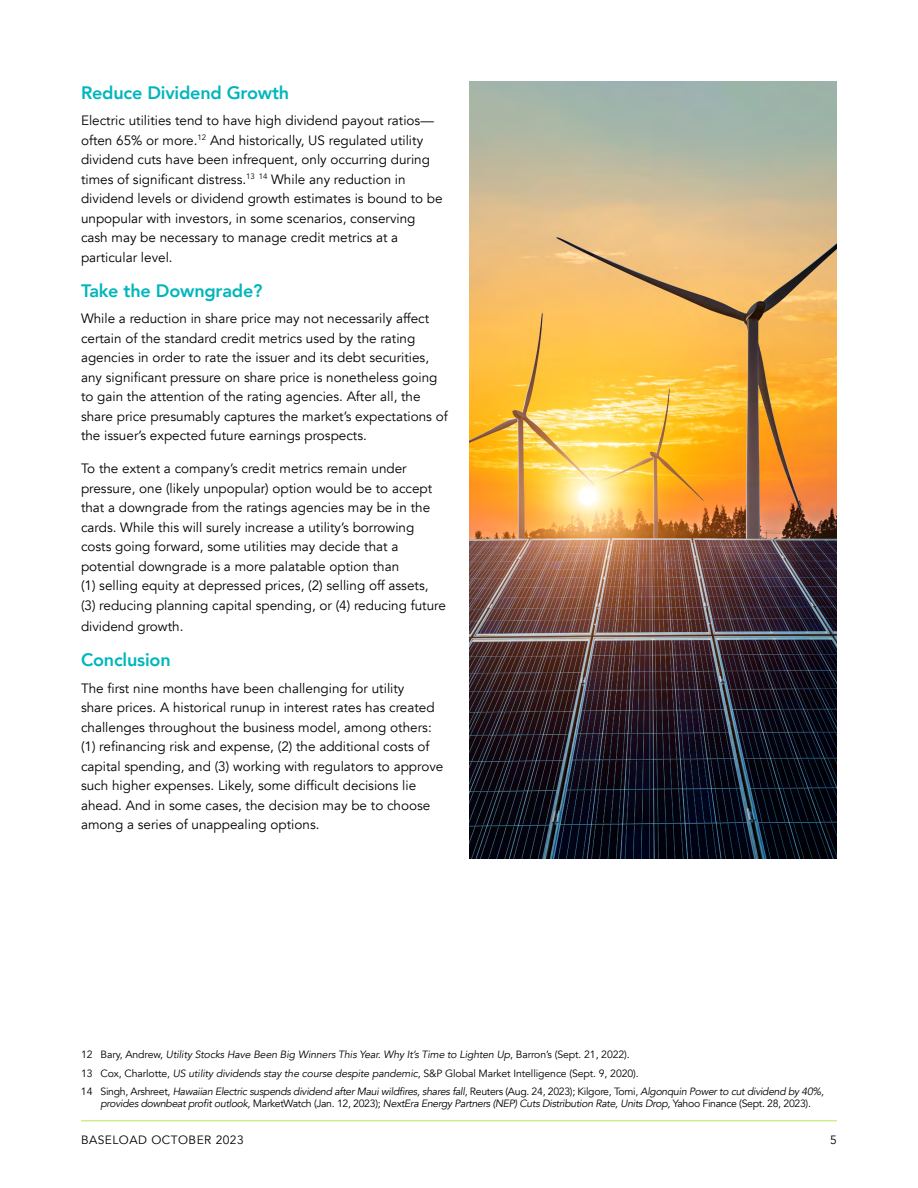
<style>
.page{position:relative;width:918px;height:1188px;background:#fff}
.page>*{position:absolute;margin:0;border:0;box-sizing:border-box;transform-origin:0 0}
.t1{font:800 18px "Avenir";letter-spacing:-.01em;color:#00b6bb}
.t2{font:13.5px/19.5px "Avenir";color:#000}
.t3{font:12px "Avenir";letter-spacing:.04em;color:#000}
.t4{font:italic 10.5px/18.5px "Avenir";letter-spacing:-.03em;color:#000}
.s1{font-style:normal}
</style>
<div class="page">
<hr style="left:81px;top:1120px;width:756px;height:1px;background:#d0ea8e">
<img style="left:469px;top:81px;width:368px;height:778px">
<h1 class="t1" style="left:81px;top:79px;width:210px">Reduce Dividend Growth</h1>
<p class="t2" style="left:81px;top:111px;width:363px">Electric utilities tend to have high dividend payout ratios— often 65% or more.<sup>12</sup> And historically, US regulated utility dividend cuts have been infrequent, only occurring during times of significant distress.<sup>13</sup> <sup>14</sup> While any reduction in dividend levels or dividend growth estimates is bound to be unpopular with investors, in some scenarios, conserving cash may be necessary to manage credit metrics at a particular level.</p>
<h1 class="t1" style="left:81px;top:277px;width:183px">Take the Downgrade?</h1>
<p class="t2" style="left:81px;top:309px;width:368px">While a reduction in share price may not necessarily affect certain of the standard credit metrics used by the rating agencies in order to rate the issuer and its debt securities, any significant pressure on share price is nonetheless going to gain the attention of the rating agencies. After all, the share price presumably captures the market’s expectations of the issuer’s expected future earnings prospects.</p>
<p class="t2" style="left:81px;top:459px;width:367px">To the extent a company’s credit metrics remain under pressure, one (likely unpopular) option would be to accept that a downgrade from the ratings agencies may be in the cards. While this will surely increase a utility’s borrowing costs going forward, some utilities may decide that a potential downgrade is a more palatable option than<br>(1) selling equity at depressed prices, (2) selling off assets, (3) reducing planning capital spending, or (4) reducing future</p>
<p class="t2" style="left:81px;top:617px;width:104px">dividend growth.</p>
<h1 class="t1" style="left:81px;top:646px;width:91px">Conclusion</h1>
<p class="t2" style="left:81px;top:678px;width:364px">The first nine months have been challenging for utility<br>share prices. A historical runup in interest rates has created challenges throughout the business model, among others: (1) refinancing risk and expense, (2) the additional costs of capital spending, and (3) working with regulators to approve such higher expenses. Likely, some difficult decisions lie ahead. And in some cases, the decision may be to choose among a series of unappealing options.</p>
<p class="t4" style="left:81px;top:1045px;width:745px"><span class="s1">12 Bary, Andrew,</span> Utility Stocks Have Been Big Winners This Year. Why It’s Time to Lighten Up<span class="s1">, Barron’s (Sept. 21, 2022).<br>13 Cox, Charlotte,</span> US utility dividends stay the course despite pandemic<span class="s1">,</span> <span class="s1">S&amp;P</span> <span class="s1">Global Market Intelligence (Sept. 9, 2020).<br>14 Singh, Arshreet,</span> Hawaiian Electric suspends dividend after Maui wildfires, shares fall<span class="s1">, Reuters (Aug. 24, 2023); Kilgore, Tomi,</span> Algonquin Power to cut dividend by 40%,</p>
<p class="t4" style="left:100px;top:1094px;width:712px">provides downbeat profit outlook<span class="s1">, MarketWatch (Jan. 12, 2023);</span> NextEra Energy Partners (NEP) Cuts Distribution Rate, Units Drop, <span class="s1">Yahoo Finance (Sept. 28, 2023).</span></p>
<p class="t3" style="left:81px;top:1133px;width:164px">BASELOAD OCTOBER 2023</p>
<p class="t3" style="left:830px;top:1133px;width:8px">5</p>
</div>
